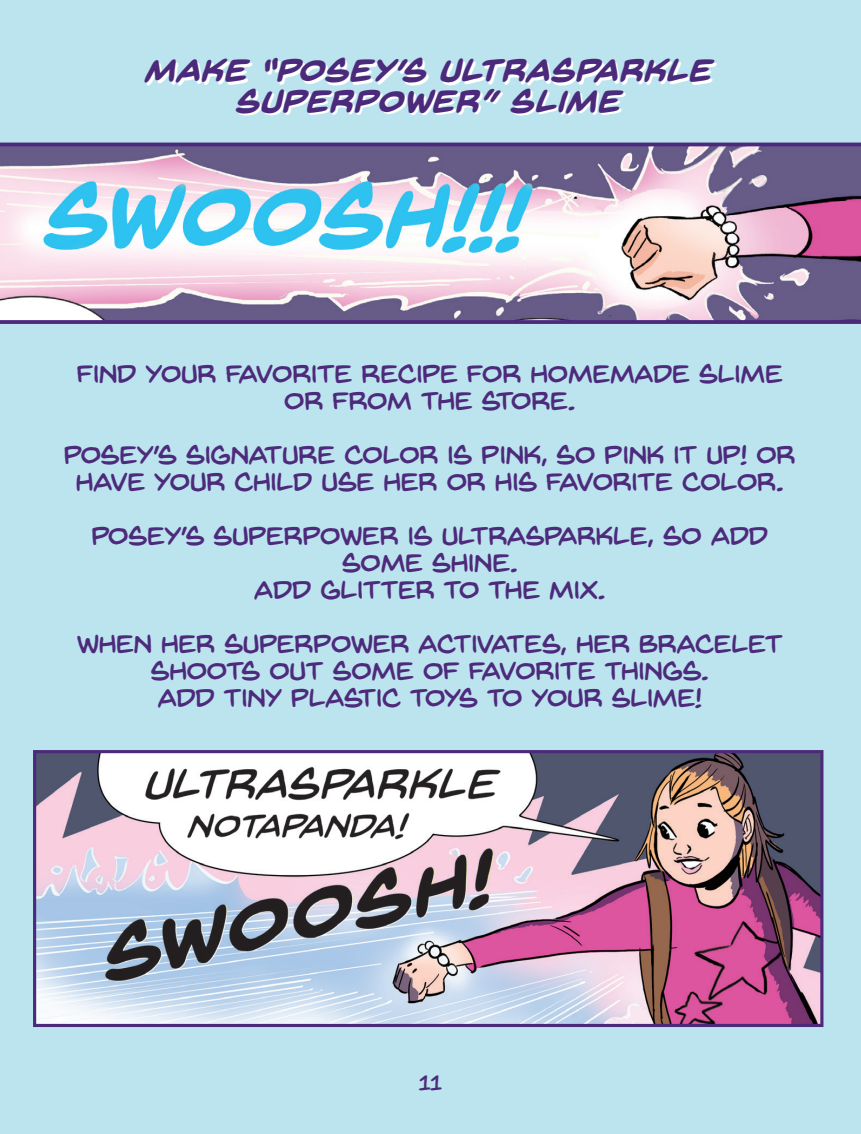
<style>
.page{position:relative;width:861px;height:1134px;background:#bbe4ee}
.page>*{position:absolute;margin:0;border:0;box-sizing:border-box;transform-origin:0 0}
.t1{font:italic 700 28.35px "Back Issues BB";color:#4c2a7b}
.t2{font:27px/27px "Back Issues BB";letter-spacing:-.025em;color:#4d2a7b;text-align:center}
.t3{font:21.15px "Back Issues BB";color:#4d2a7b}
</style>
<div class="page">
<svg style="left:0;top:143px;width:861px;height:181px;background:#ada9c3"></svg>
<img style="left:37px;top:754px;width:782px;height:269px">
<div style="left:33px;top:750px;width:790px;height:277px;border:3px solid #4c2a7b"></div>
<p class="t1" style="left:145px;top:55px;width:569px">MAKE “POSEY’S ULTRASPARKLE</p>
<p class="t1" style="left:236px;top:86px;width:387px">SUPERPOWER” SLIME</p>
<p class="t2" style="left:77px;top:361px;width:708px">FIND YOUR FAVORITE RECIPE FOR HOMEMADE SLIME<br>OR FROM THE STORE.</p>
<p class="t2" style="left:64px;top:442px;width:733px">POSEY’S SIGNATURE COLOR IS PINK, SO PINK IT UP! OR<br>HAVE YOUR CHILD USE HER OR HIS FAVORITE COLOR.</p>
<p class="t2" style="left:91px;top:523px;width:678px">POSEY’S SUPERPOWER IS ULTRASPARKLE, SO ADD<br>SOME SHINE.</p>
<p class="t2" style="left:254px;top:577px;width:353px">ADD GLITTER TO THE MIX.</p>
<p class="t2" style="left:77px;top:631px;width:707px">WHEN HER SUPERPOWER ACTIVATES, HER BRACELET<br>SHOOTS OUT SOME OF FAVORITE THINGS.</p>
<p class="t2" style="left:157px;top:685px;width:546px">ADD TINY PLASTIC TOYS TO YOUR SLIME!</p>
<p class="t3" style="left:419px;top:1073px;width:25px">11</p>
</div>
